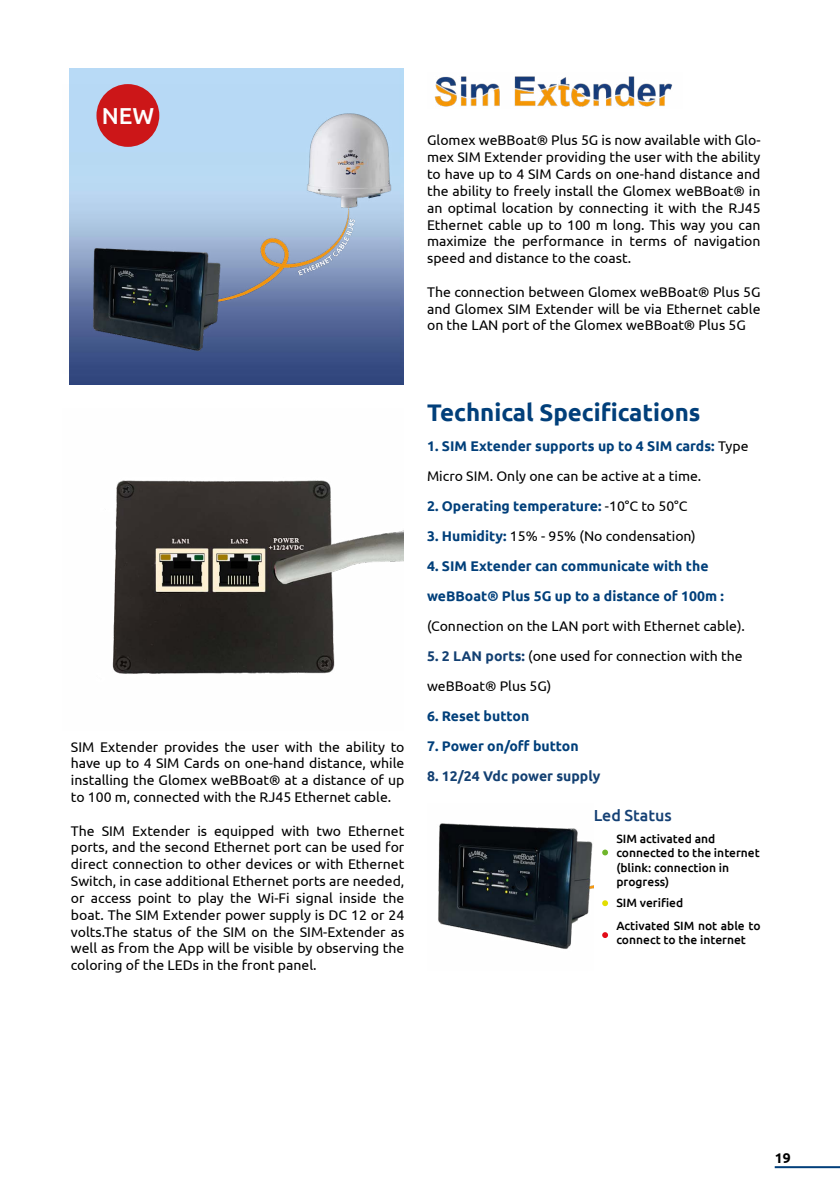
<style>
.page{position:relative;width:840px;height:1191px;background:#fff}
.page>*{position:absolute;margin:0;border:0;box-sizing:border-box;transform-origin:0 0}
.t1{font:700 24px "Ubuntu";color:#013f7a}
.t2{font:500 23px "Ubuntu";color:#fff}
.t3{font:500 16px "Ubuntu";color:#144074}
.t4{font:14px/16.8px "Ubuntu";color:#000;text-align:justify}
.t5{font:700 14px/30px "Ubuntu";color:#013f7a}
.t6{font:700 14px "Ubuntu";color:#134072}
.t7{font:700 14px "Ubuntu";color:#000}
.t8{font:500 12px/14.4px "Ubuntu";color:#000}
.s1{font-weight:700;color:#013f7a}
.s2{font-weight:400;color:#000}
.s3{font-weight:700;color:#134072}
</style>
<div class="page">
<hr style="left:774px;top:1166px;width:65px;height:2px;background:#013f7a">
<img style="left:69px;top:68px;width:334px;height:317px">
<img style="left:69px;top:84px;width:334px;height:289px">
<img style="left:438px;top:823px;width:155px;height:126px">
<img style="left:434px;top:76px;width:239px;height:31px">
<svg style="left:602px;top:849px;width:5px;height:6px"></svg>
<svg style="left:602px;top:900px;width:5px;height:6px"></svg>
<svg style="left:602px;top:932px;width:5px;height:6px"></svg>
<img style="left:112px;top:480px;width:291px;height:194px">
<h2 class="t2" style="left:102px;top:101px;width:54px">NEW</h2>
<p class="t4" style="left:427px;top:132px;width:335px">Glomex weBBoat® Plus 5G is now available with Glo&shy;mex SIM Extender providing the user with the ability to have up to 4 SIM Cards on one-hand distance and the ability to freely install the Glomex weBBoat® in an optimal location by connecting it with the RJ45<br>Ethernet cable up to 100 m long. This way you can maximize the performance in terms of navigation speed and distance to the coast.</p>
<p class="t4" style="left:427px;top:283px;width:335px">The connection between Glomex weBBoat® Plus 5G and Glomex SIM Extender will be via Ethernet cable on the LAN port of the Glomex weBBoat® Plus 5G</p>
<p class="t4" style="left:71px;top:738px;width:335px">SIM Extender provides the user with the ability to have up to 4 SIM Cards on one-hand distance, while installing the Glomex weBBoat® at a distance of up to 100 m, connected with the RJ45 Ethernet cable.</p>
<p class="t4" style="left:71px;top:822px;width:335px">The SIM Extender is equipped with two Ethernet ports, and the second Ethernet port can be used for direct connection to other devices or with Ethernet Switch, in case additional Ethernet ports are needed, or access point to play the Wi-Fi signal inside the boat. The SIM Extender power supply is DC 12 or 24 volts.The status of the SIM on the SIM-Extender as well as from the App will be visible by observing the coloring of the LEDs in the front panel.</p>
<h1 class="t1" style="left:427px;top:398px;width:275px">Technical Specifications</h1>
<p class="t4" style="left:427px;top:431px;width:323px;line-height:30px"><span class="s1">1. SIM Extender supports up to 4 SIM cards:</span> Type<br>Micro SIM. Only one can be active at a time.</p>
<p class="t5" style="left:427px;top:491px;width:262px">2. Operating temperature: <span class="s2">-10°C to 50°C</span></p>
<p class="t4" style="left:427px;top:527px;width:270px"><span class="s1">3. Humidity:</span> 15% - 95% (No condensation)</p>
<p class="t5" style="left:427px;top:551px;width:298px">4. SIM Extender can communicate with the weBBoat® Plus 5G up to a distance of 100m :</p>
<p class="t4" style="left:427px;top:617px;width:319px">(Connection on the LAN port with Ethernet cable).</p>
<p class="t4" style="left:427px;top:641px;width:317px;line-height:30px"><span class="s3">5. 2 LAN ports:</span> (one used for connection with the weBBoat® Plus 5G)</p>
<p class="t5" style="left:427px;top:701px;width:104px">6. Reset button</p>
<p class="t5" style="left:427px;top:731px;width:153px">7. Power on/off button</p>
<p class="t6" style="left:427px;top:768px;width:175px">8. 12/24 Vdc power supply</p>
<p class="t3" style="left:593px;top:805px;width:79px">Led Status</p>
<p class="t8" style="left:616px;top:831px;width:145px">SIM activated and connected to the internet (blink: connection in progress)</p>
<p class="t8" style="left:616px;top:891px;width:145px;line-height:22.6px">SIM verified<br>Activated SIM not able to</p>
<p class="t8" style="left:616px;top:932px;width:131px">connect to the internet</p>
<p class="t7" style="left:774px;top:1149px;width:17px">19</p>
</div>
